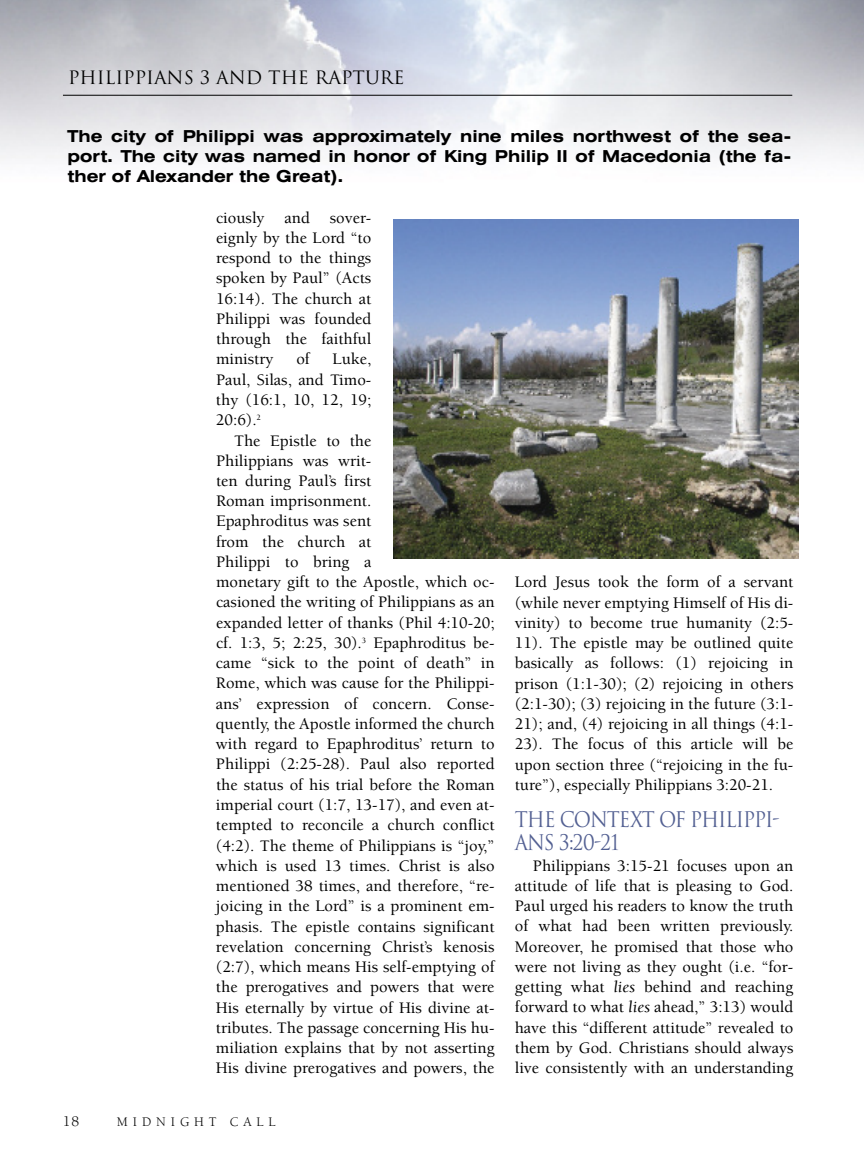
<style>
.page{position:relative;width:864px;height:1161px;background:#fff}
.page>*{position:absolute;margin:0;border:0;box-sizing:border-box;transform-origin:0 0}
.t1{font:21px/22.5px "Trajan";letter-spacing:-.05em;color:#536092;scale:.9 1}
.t2{font:18px "Trajan";color:#000}
.t3{font:500 16.5px/20.2px "Berkeley";color:#000;text-align:justify}
.t4{font:700 expanded 16.5px/20.2px "Swiss 721 BT";color:#000;text-align:justify}
.t5{font:15px "Berkeley";color:#000}
.t6{font:13.5px "Berkeley";letter-spacing:.365em;color:#000}
.s1{font-weight:400;font-style:italic}
</style>
<div class="page">
<img style="left:0;top:0;width:864px;height:407px">
<hr style="left:63px;top:95px;width:729px;height:1px;background:#000">
<img style="left:394px;top:219px;width:404px;height:339px">
<p class="t2" style="left:68px;top:67px;width:338px">PHILIPPIANS 3 AND THE RAPTURE</p>
<p class="t4" style="left:68px;top:126px;width:725px">The city of Philippi was approximately nine miles northwest of the sea&shy;port. The city was named in honor of King Philip II of Macedonia (the fa&shy;ther of Alexander the Great).</p>
<p class="t3" style="left:216px;top:208px;width:157px">ciously and sover&shy;eignly by the Lord “to respond to the things spoken by Paul” (Acts 16:14). The church at Philippi was founded through the faithful ministry</p>
<p class="t3" style="left:296px;top:350px;width:15px">of</p>
<p class="t3" style="left:216px;top:350px;width:157px;text-indent:117px">Luke, Paul, Silas, and Timo&shy;thy (16:1, 10, 12, 19; 20:6).<sup>2</sup></p>
<p class="t3" style="left:216px;top:431px;width:280px;text-align:left;text-indent:18px">The Epistle to the<br>Philippians was writ-<br>ten during Paul’s first<br>Roman imprisonment.<br>Epaphroditus was sent<br>from the church at<br>Philippi to bring a<br>monetary gift to the Apostle, which oc&shy;casioned the writing of Philippians as an expanded letter of thanks (Phil 4:10-20; cf. 1:3, 5; 2:25, 30).<sup>3</sup> Epaphroditus be&shy;came “sick to the point of death” in Rome, which was cause for the Philippi&shy;ans’ expression of concern. Conse&shy;quently, the Apostle informed the church with regard to Epaphroditus’ return to Philippi (2:25-28). Paul also reported the status of his trial before the Roman imperial court (1:7, 13-17), and even at&shy;tempted to reconcile a church conflict (4:2). The theme of Philippians is “joy,” which is used 13 times. Christ is also mentioned 38 times, and therefore, “re&shy;joicing in the Lord” is a prominent em&shy;phasis. The epistle contains significant revelation concerning Christ’s kenosis (2:7), which means His self-emptying of the prerogatives and powers that were His eternally by virtue of His divine at&shy;tributes. The passage concerning His hu&shy;miliation explains that by not asserting His divine prerogatives and powers, the</p>
<p class="t5" style="left:63px;top:1113px;width:18px">18</p>
<p class="t6" style="left:117px;top:1114px;width:160px">MIDNIGHT CALL</p>
<p class="t3" style="left:515px;top:572px;width:280px">Lord Jesus took the form of a servant (while never emptying Himself of His di&shy;vinity) to become true humanity (2:5- 11). The epistle may be outlined quite basically as follows: (1) rejoicing in prison (1:1-30); (2) rejoicing in others (2:1-30); (3) rejoicing in the future (3:1- 21); and, (4) rejoicing in all things (4:1- 23). The focus of this article will be upon section three (“rejoicing in the fu&shy;ture”), especially Philippians 3:20-21.</p>
<p class="t1" style="left:515px;top:809px;width:296px">THE CONTEXT OF PHILIPPI-<br>ANS 3:20-21</p>
<p class="t3" style="left:515px;top:856px;width:280px;text-indent:18px">Philippians 3:15-21 focuses upon an attitude of life that is pleasing to God.<br>Paul urged his readers to know the truth of what had been written previously.<br>Moreover, he promised that those who were not living as they ought (i.e. “for&shy;getting what <span class="s1">lies</span> behind and reaching forward to what <span class="s1">lies</span> ahead,” 3:13) would have this “different attitude” revealed to them by God. Christians should always live consistently with an understanding</p>
</div>
